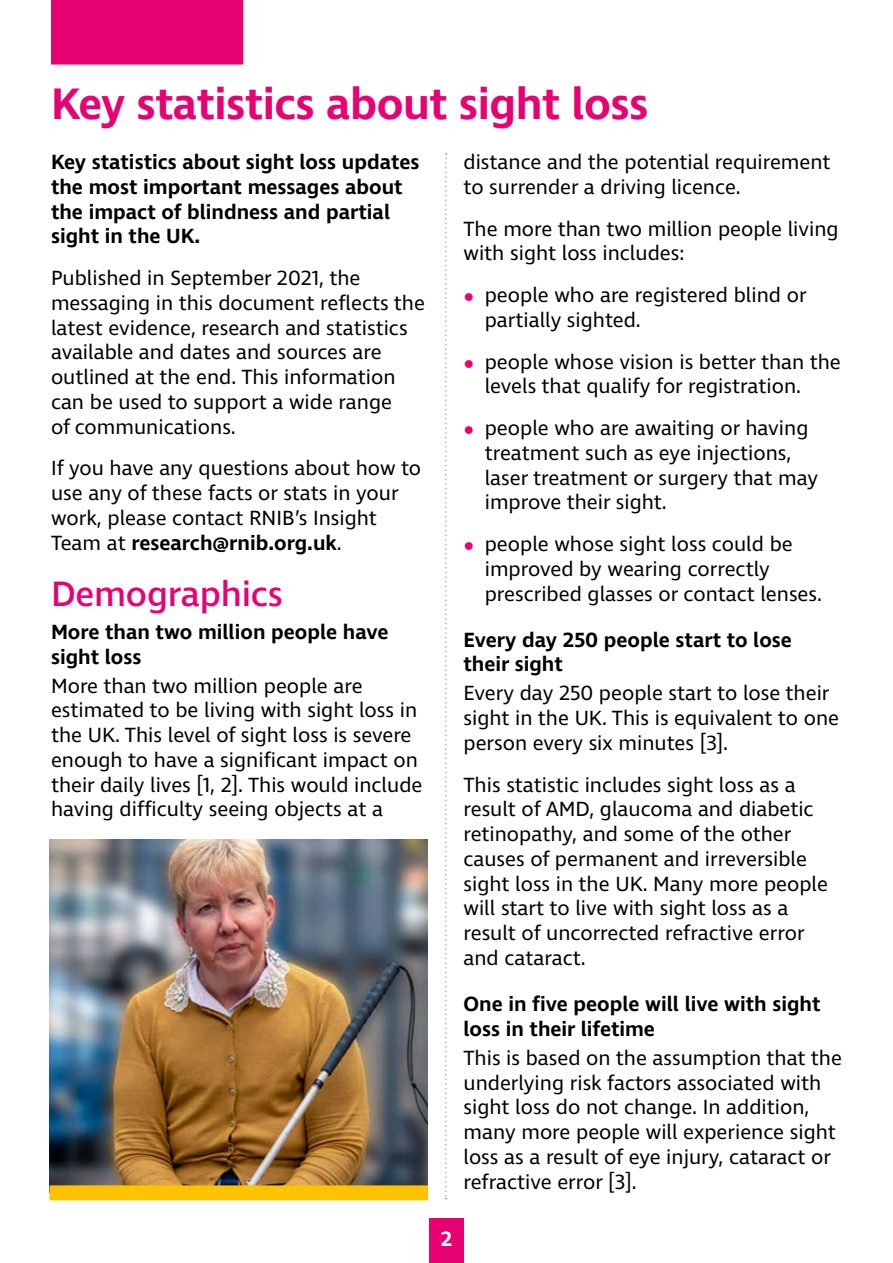
<style>
.page{position:relative;width:893px;height:1263px;background:#fff}
.page>*{position:absolute;margin:0;border:0;box-sizing:border-box;transform-origin:0 0}
.h22{font:600 45px "Ingra";letter-spacing:-.01em;color:#e60071}
.t1{font:500 36px "Ingra";letter-spacing:-.005em;color:#e60071}
.P___14pt_Body{font:21px/24.8px "Ingra";color:#000}
.P___14pt_bullets{font:21px/24.8px "Ingra";color:#000}
.P___14pt_Body-2{font:600 21px/24.8px "Ingra";color:#000}
.t2{font:600 21px "Ingra";color:#fff}
.s1{font-weight:600}
.s2{font-weight:700;font-size:27px;color:#e60071}
</style>
<div class="page">
<div style="left:429px;top:1218px;width:34px;height:45px;background:#e60071"></div>
<svg style="left:445px;top:153px;width:2px;height:1046px"></svg>
<div style="left:51px;top:0;width:192px;height:65px;background:#e60071"></div>
<img style="left:50px;top:839px;width:378px;height:346px">
<div style="left:50px;top:1185px;width:378px;height:15px;background:#fdc300"></div>
<h2 class="h22" style="left:51px;top:76px;width:599px">Key statistics about sight loss</h2>
<p class="P___14pt_Body-2" style="left:51px;top:151px;width:370px">Key statistics about sight loss updates the most important messages about the impact of blindness and partial sight in the UK.</p>
<p class="P___14pt_Body" style="left:51px;top:267px;width:375px">Published in September 2021, the messaging in this document reflects the latest evidence, research and statistics available and dates and sources are outlined at the end. This information can be used to support a wide range<br>of communications.</p>
<p class="P___14pt_Body" style="left:51px;top:457px;width:372px">If you have any questions about how to use any of these facts or stats in your work, please contact RNIB’s Insight Team at <span class="s1">research@rnib.org.uk</span>.</p>
<h2 class="t1" style="left:51px;top:571px;width:233px">Demographics</h2>
<h3 class="P___14pt_Body-2" style="left:51px;top:620px;width:339px">More than two million people have sight loss</h3>
<p class="P___14pt_Body" style="left:51px;top:674px;width:373px">More than two million people are estimated to be living with sight loss in the UK. This level of sight loss is severe enough to have a significant impact on their daily lives [1, 2]. This would include having difficulty seeing objects at a</p>
<p class="P___14pt_Body" style="left:463px;top:151px;width:368px">distance and the potential requirement to surrender a driving licence.</p>
<p class="P___14pt_Body" style="left:463px;top:217px;width:377px">The more than two million people living with sight loss includes:</p>
<p class="P___14pt_bullets" style="left:485px;top:284px;width:323px;text-indent:-21px"><span class="s2">•</span> people who are registered blind or partially sighted.</p>
<p class="P___14pt_bullets" style="left:485px;top:350px;width:357px;text-indent:-21px"><span class="s2">•</span> people whose vision is better than the levels that qualify for registration.</p>
<p class="P___14pt_bullets" style="left:485px;top:417px;width:335px;text-indent:-21px"><span class="s2">•</span> people who are awaiting or having treatment such as eye injections, laser treatment or surgery that may improve their sight.</p>
<p class="P___14pt_bullets" style="left:485px;top:533px;width:339px;text-indent:-21px"><span class="s2">•</span> people whose sight loss could be improved by wearing correctly prescribed glasses or contact lenses.</p>
<h3 class="P___14pt_Body-2" style="left:463px;top:628px;width:330px">Every day 250 people start to lose their sight</h3>
<p class="P___14pt_Body" style="left:463px;top:682px;width:377px">Every day 250 people start to lose their sight in the UK. This is equivalent to one person every six minutes [3].</p>
<p class="P___14pt_Body" style="left:463px;top:773px;width:366px">This statistic includes sight loss as a result of AMD, glaucoma and diabetic retinopathy, and some of the other causes of permanent and irreversible sight loss in the UK. Many more people will start to live with sight loss as a result of uncorrected refractive error and cataract.</p>
<h3 class="P___14pt_Body-2" style="left:463px;top:992px;width:359px">One in five people will live with sight loss in their lifetime</h3>
<p class="P___14pt_Body" style="left:463px;top:1046px;width:380px">This is based on the assumption that the underlying risk factors associated with sight loss do not change. In addition, many more people will experience sight loss as a result of eye injury, cataract or refractive error [3].</p>
<p class="t2" style="left:441px;top:1226px;width:13px">2</p>
</div>
